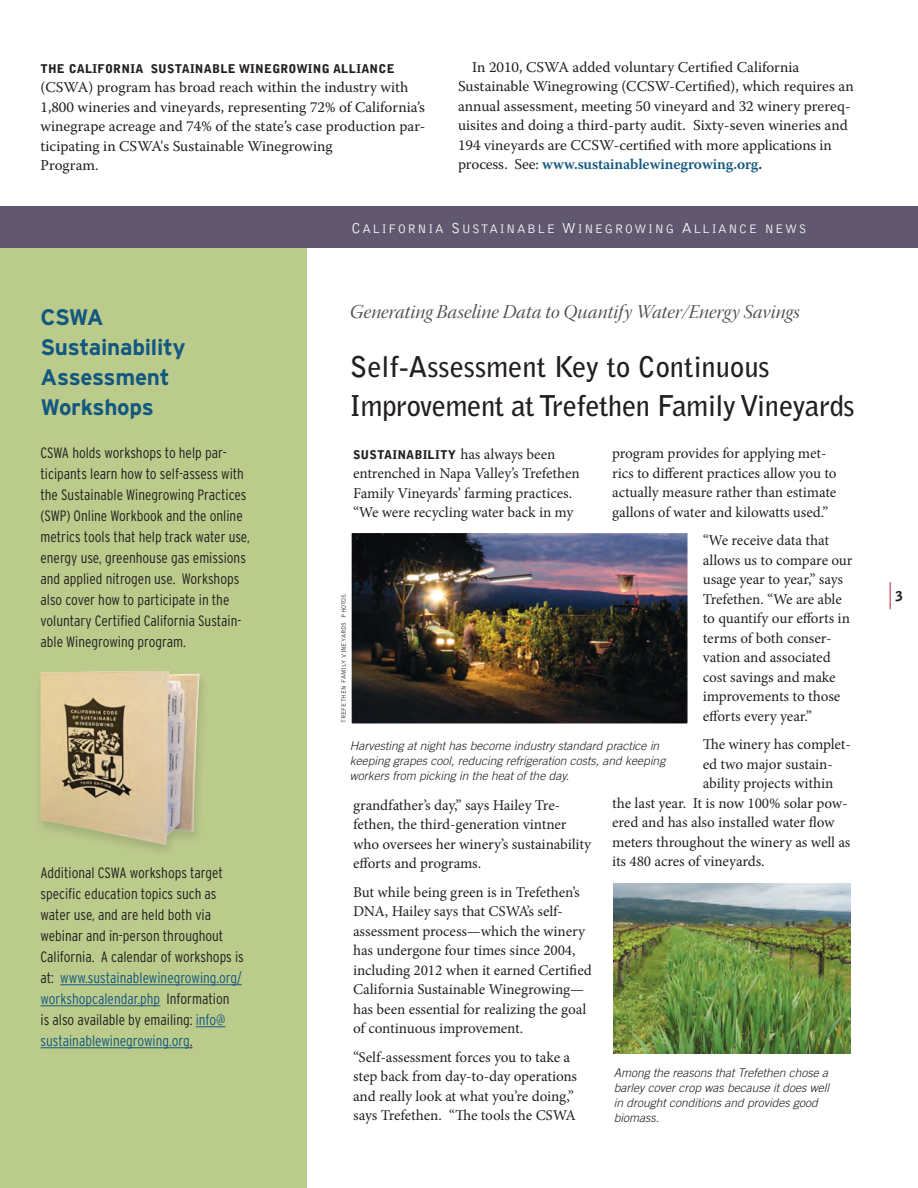
<style>
.page{position:relative;width:918px;height:1188px;background:#fff}
.page>*{position:absolute;margin:0;border:0;box-sizing:border-box;transform-origin:0 0}
.t1{font:700 28.5px "Bell Gothic";letter-spacing:-.015em;color:#231f20}
.t2{font:700 22.5px/30px "Interstate";letter-spacing:-.01em;color:#13587f}
.t3{font:19.5px "Warnock Pro It Disp";color:#4b4c4d}
.t4{font:15px/19.5px "Minion Pro";color:#231f20}
.t5{font:300 condensed 15px/21px "Interstate";color:#231f20}
.t6{font:15px/19.5px "Warnock Pro";color:#231f20}
.t7{font:900 13.5px "Bell Gothic";color:#231f20}
.t8{font:12.75px "Bell Gothic Light SC850";letter-spacing:.13em;color:#fff}
.t9{font:italic 300 12px/15px "Trade Gothic";color:#231f20}
.t10{font:900 12px "Bell Gothic";letter-spacing:.02em;color:#231f20}
.t11{font:6.3px "Bell Gothic Light SC850";color:#231f20}
.s1{font-weight:600;color:#13587f}
.s2{font-weight:600}
.s3{color:#165880}
.s4{color:#13587f}
.s5{font-size:15px}
.s6{font-family:"Minion Pro";font-weight:400;font-size:15px}
</style>
<div class="page">
<div style="left:0;top:247px;width:307px;height:941px;background:#bbcb8b"></div>
<div style="left:0;top:206px;width:918px;height:41px;background:#615870"></div>
<svg style="left:890px;top:582px;width:1px;height:27px"></svg>
<hr style="left:60px;top:985px;width:182px;height:1px;background:#165880">
<hr style="left:40px;top:1006px;width:120px;height:1px;background:#165880">
<svg style="left:196px;top:1027px;width:29px;height:1px"></svg>
<hr style="left:40px;top:1048px;width:150px;height:1px;background:#13587f">
<img style="left:353px;top:534px;width:333px;height:188px">
<div style="left:350px;top:531px;width:339px;height:194px;border:2px solid #fff"></div>
<img style="left:613px;top:883px;width:237px;height:170px">
<div style="left:34px;top:669px;width:176px;height:189px;background:#231f20;opacity:.15"></div>
<img style="left:47px;top:671px;width:82px;height:1px">
<p class="t10" style="left:40px;top:61px;width:356px">THE CALIFORNIA SUSTAINABLE WINEGROWING ALLIANCE</p>
<p class="t6" style="left:40px;top:77px;width:386px">(CSWA) program has broad reach within the industry with 1,800 wineries and vineyards, representing 72% of California’s winegrape acreage and 74% of the state’s case production par&shy;ticipating in CSWA's Sustainable Winegrowing</p>
<p class="t6" style="left:40px;top:155px;width:60px">Program.</p>
<p class="t6" style="left:472px;top:57px;width:329px">In 2010, CSWA added voluntary Certified California</p>
<p class="t6" style="left:458px;top:76px;width:397px">Sustainable Winegrowing (CCSW-Certified), which requires an annual assessment, meeting 50 vineyard and 32 winery prereq&shy;uisites and doing a third-party audit. Sixty-seven wineries and 194 vineyards are CCSW-certified with more applications in process. See: <span class="s1">www.sustainablewinegrowing.org</span><span class="s2">.</span></p>
<p class="t2" style="left:40px;top:302px;width:65px">CSWA</p>
<p class="t2" style="left:40px;top:332px;width:147px">Sustainability</p>
<p class="t2" style="left:40px;top:362px;width:131px">Assessment<br>Workshops</p>
<p class="t5" style="left:40px;top:442px;width:211px">CSWA holds workshops to help par&shy;ticipants learn how to self-assess with the Sustainable Winegrowing Practices (SWP) Online Workbook and the online metrics tools that help track water use, energy use, greenhouse gas emissions and applied nitrogen use. Workshops also cover how to participate in the voluntary Certified California Sustain&shy;able Winegrowing program.</p>
<p class="t5" style="left:40px;top:862px;width:205px">Additional CSWA workshops target specific education topics such as water use, and are held both via webinar and in-person throughout California. A calendar of workshops is at: <span class="s3">www.sustainablewinegrowing.org/ workshopcalendar.php</span> Information<br>is also available by emailing: <span class="s4">info@ sustainablewinegrowing.org</span>.</p>
<p class="t8" style="left:352px;top:222px;width:457px"><span class="s5">C</span>ALIFORNIA <span class="s5">S</span> USTAINABLE <span class="s5">W</span>INEGROWING <span class="s5">A</span>LLIANC E NEWS</p>
<p class="t3" style="left:350px;top:301px;width:451px">Generating Baseline Data to Quantify Water/Energy Savings</p>
<p class="t1" style="left:350px;top:349px;width:421px">Self-Assessment Key to Continuous</p>
<p class="t1" style="left:350px;top:388px;width:506px">Improvement at Trefethen Family Vineyards</p>
<p class="t4" style="left:612px;top:444px;width:226px">program provides for applying met&shy;rics to different practices allow you to actually measure rather than estimate gallons of water and kilowatts used.”</p>
<p class="t4" style="left:703px;top:531px;width:152px">“We receive data that allows us to compare our usage year to year,” says<br>Trefethen. “We are able to quantify our efforts in terms of both conser&shy;vation and associated cost savings and make improvements to those efforts every year.”</p>
<p class="t4" style="left:703px;top:735px;width:150px">The winery has complet-</p>
<p class="t4" style="left:703px;top:754px;width:132px">ed two major sustain-</p>
<p class="t4" style="left:703px;top:774px;width:132px">ability projects within</p>
<p class="t4" style="left:612px;top:793px;width:237px">the last year. It is now 100% solar pow-</p>
<p class="t4" style="left:612px;top:813px;width:224px">ered and has also installed water flow</p>
<p class="t4" style="left:612px;top:832px;width:240px">meters throughout the winery as well as</p>
<p class="t4" style="left:612px;top:852px;width:154px">its 480 acres of vineyards.</p>
<p class="t10" style="left:353px;top:447px;width:204px">SUSTAINABILITY <span class="s6">has always been</span></p>
<p class="t4" style="left:353px;top:464px;width:229px">entrenched in Napa Valley’s Trefethen<br>Family Vineyards’ farming practices. “We were recycling water back in my</p>
<p class="t11" style="left:340px;top:723px;width:130px;rotate:-90deg">TREFETHEN FAMILY VINEYARDS PHOTOS</p>
<p class="t9" style="left:350px;top:738px;width:317px">Harvesting at night has become industry standard practice in keeping grapes cool, reducing refrigeration costs, and keeping workers from picking in the heat of the day.</p>
<p class="t4" style="left:353px;top:795px;width:239px">grandfather’s day,” says Hailey Tre&shy;fethen, the third-generation vintner who oversees her winery’s sustainability efforts and programs.</p>
<p class="t4" style="left:353px;top:882px;width:241px">But while being green is in Trefethen’s DNA, Hailey says that CSWA’s self&shy;assessment process—which the winery has undergone four times since 2004, including 2012 when it earned Certified California Sustainable Winegrowing— has been essential for realizing the goal of continuous improvement.</p>
<p class="t4" style="left:353px;top:1047px;width:226px">“Self-assessment forces you to take a step back from day-to-day operations and really look at what you’re doing,” says Trefethen. “The tools the CSWA</p>
<p class="t9" style="left:614px;top:1065px;width:217px">Among the reasons that Trefethen chose a barley cover crop was because it does well in drought conditions and provides good biomass.</p>
<p class="t7" style="left:896px;top:588px;width:9px">3</p>
</div>
